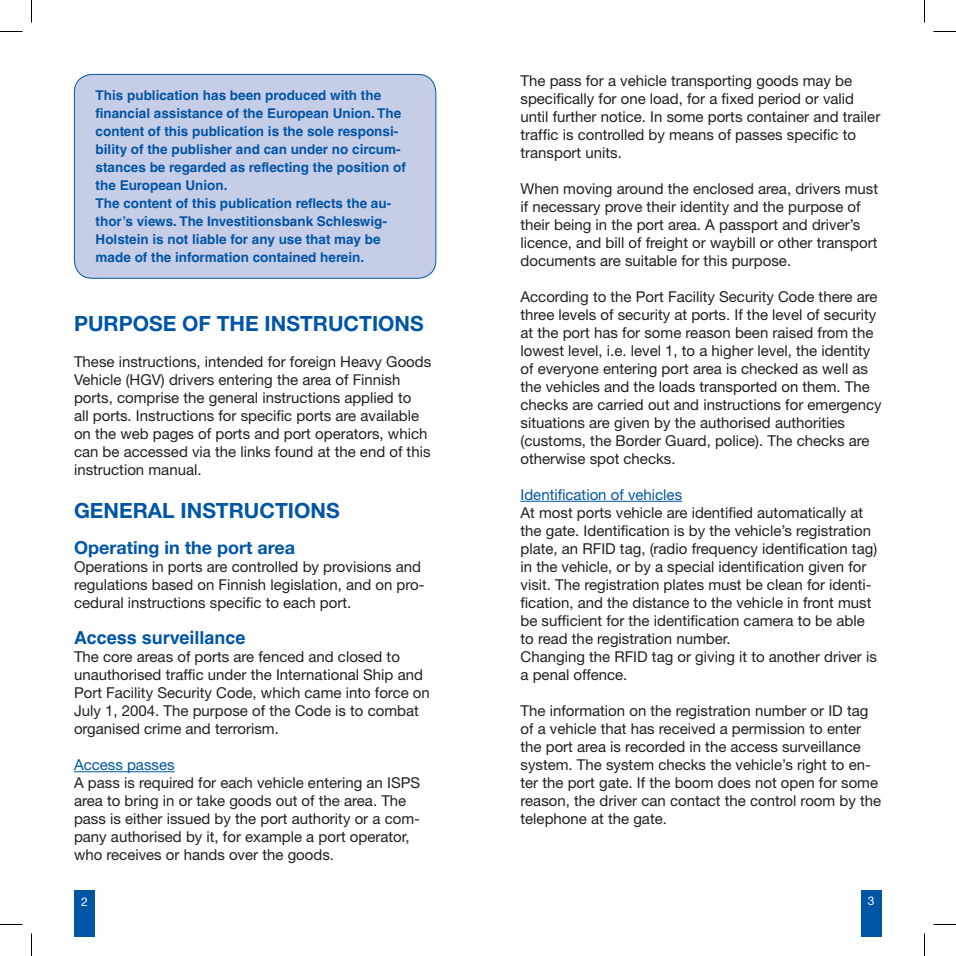
<style>
.page{position:relative;width:956px;height:956px;background:#fff}
.page>*{position:absolute;margin:0;border:0;box-sizing:border-box;transform-origin:0 0}
.t1{font:700 21px "Helvetica Neue";color:#0155a5}
.t2{font:700 18px "Helvetica Neue";color:#0155a5}
.t3{font:700 18px "Helvetica Cyr";color:#0155a5}
.t4{font:15px/18px "Helvetica Neue";color:#231f20}
.t5{font:15px "Helvetica Neue";color:#0155a5}
.t6{font:700 13.5px/18px "Helvetica Cyr";color:#0155a5}
.t7{font:12px "Helvetica Neue";color:#fff}
</style>
<div class="page">
<div style="left:74px;top:890px;width:21px;height:47px;background:#0155a5"></div>
<div style="left:861px;top:890px;width:21px;height:47px;background:#0155a5"></div>
<hr style="left:74px;top:771px;width:101px;height:1px;background:#0155a5">
<div style="left:74px;top:74px;width:362px;height:204px;background:#c6cde7;border-radius:18px"></div>
<div style="left:74px;top:74px;width:362px;height:205px;border:1px solid #0155a5;border-radius:18px"></div>
<hr style="left:520px;top:501px;width:162px;height:1px;background:#0155a5">
<svg style="left:0;top:31px;width:22px;height:1px"></svg>
<svg style="left:933px;top:31px;width:23px;height:1px"></svg>
<svg style="left:0;top:924px;width:22px;height:1px"></svg>
<svg style="left:933px;top:924px;width:23px;height:1px"></svg>
<svg style="left:31px;top:0;width:1px;height:22px"></svg>
<svg style="left:31px;top:933px;width:1px;height:23px"></svg>
<svg style="left:924px;top:0;width:1px;height:22px"></svg>
<svg style="left:924px;top:933px;width:1px;height:23px"></svg>
<p class="t6" style="left:96px;top:88px;width:312px">This publication has been produced with the financial assistance of the European Union. The content of this publication is the sole responsi&shy;bility of the publisher and can under no circum&shy;stances be regarded as reflecting the position of the European Union.<br>The content of this publication reflects the au&shy;thor’s views. The Investitionsbank Schleswig-Holstein is not liable for any use that may be made of the information contained herein.</p>
<h1 class="t1" style="left:74px;top:316px;width:351px">PURPOSE OF THE INSTRUCTIONS</h1>
<p class="t4" style="left:74px;top:354px;width:359px">These instructions, intended for foreign Heavy Goods Vehicle (HGV) drivers entering the area of Finnish ports, comprise the general instructions applied to<br>all ports. Instructions for specific ports are available on the web pages of ports and port operators, which can be accessed via the links found at the end of this instruction manual.</p>
<h1 class="t1" style="left:74px;top:503px;width:267px">GENERAL INSTRUCTIONS</h1>
<p class="t2" style="left:74px;top:541px;width:223px">Operating in the port area</p>
<p class="t4" style="left:74px;top:559px;width:352px">Operations in ports are controlled by provisions and regulations based on Finnish legislation, and on pro&shy;cedural instructions specific to each port.</p>
<p class="t3" style="left:74px;top:631px;width:173px">Access surveillance</p>
<p class="t4" style="left:74px;top:649px;width:357px">The core areas of ports are fenced and closed to unauthorised traffic under the International Ship and Port Facility Security Code, which came into force on July 1, 2004. The purpose of the Code is to combat organised crime and terrorism.</p>
<p class="t5" style="left:74px;top:759px;width:102px">Access passes</p>
<p class="t4" style="left:74px;top:775px;width:348px">A pass is required for each vehicle entering an ISPS area to bring in or take goods out of the area. The pass is either issued by the port authority or a com&shy;pany authorised by it, for example a port operator, who receives or hands over the goods.</p>
<p class="t4" style="left:520px;top:73px;width:361px">The pass for a vehicle transporting goods may be specifically for one load, for a fixed period or valid until further notice. In some ports container and trailer traffic is controlled by means of passes specific to transport units.</p>
<p class="t4" style="left:520px;top:181px;width:359px">When moving around the enclosed area, drivers must if necessary prove their identity and the purpose of their being in the port area. A passport and driver’s licence, and bill of freight or waybill or other transport documents are suitable for this purpose.</p>
<p class="t4" style="left:520px;top:289px;width:363px">According to the Port Facility Security Code there are three levels of security at ports. If the level of security at the port has for some reason been raised from the lowest level, i.e. level 1, to a higher level, the identity of everyone entering port area is checked as well as the vehicles and the loads transported on them. The checks are carried out and instructions for emergency situations are given by the authorised authorities (customs, the Border Guard, police). The checks are otherwise spot checks.</p>
<p class="t5" style="left:520px;top:489px;width:163px">Identification of vehicles</p>
<p class="t4" style="left:520px;top:505px;width:358px">At most ports vehicle are identified automatically at the gate. Identification is by the vehicle’s registration plate, an RFID tag, (radio frequency identification tag) in the vehicle, or by a special identification given for visit. The registration plates must be clean for identi&shy;fication, and the distance to the vehicle in front must be sufficient for the identification camera to be able to read the registration number.<br>Changing the RFID tag or giving it to another driver is a penal offence.</p>
<p class="t4" style="left:520px;top:703px;width:362px">The information on the registration number or ID tag of a vehicle that has received a permission to enter the port area is recorded in the access surveillance system. The system checks the vehicle’s right to en&shy;ter the port gate. If the boom does not open for some reason, the driver can contact the control room by the telephone at the gate.</p>
<p class="t7" style="left:81px;top:897px;width:8px">2</p>
<p class="t7" style="left:868px;top:897px;width:8px">3</p>
</div>
